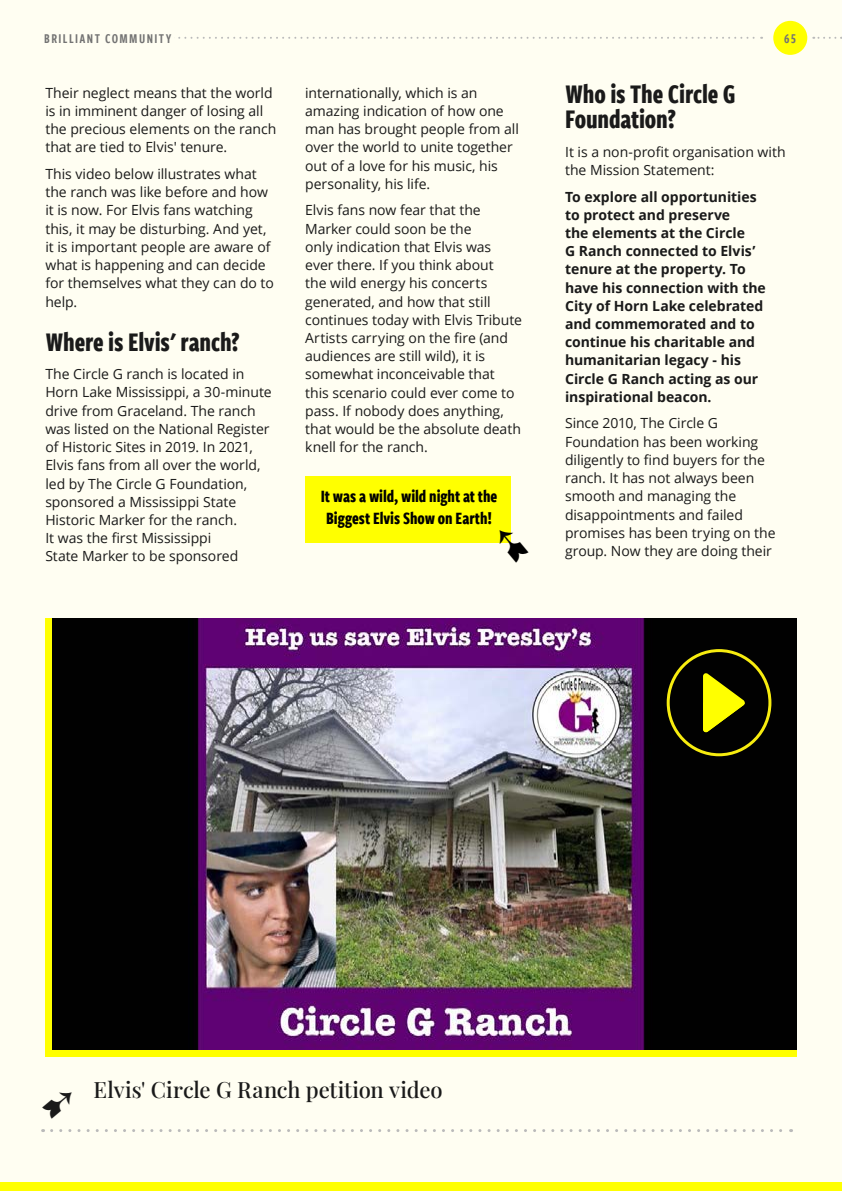
<style>
.page{position:relative;width:842px;height:1191px;background:#fffef2}
.page>*{position:absolute;margin:0;border:0;box-sizing:border-box;transform-origin:0 0}
.t1{font:700 28px/25px "Freight Sans Cmp W03";letter-spacing:-.005em;color:#1a1a1a}
.t2{font:500 22px "Playfair Display";letter-spacing:-.005em;color:#1a1a1a}
.t3{font:700 18px/21.6px "Freight Sans Cmp W03";letter-spacing:-.005em;color:#000;text-align:center}
.t4{font:14px/18.2px "Open Sans";letter-spacing:-.005em;color:#1a1a1a}
.t5{font:700 14px/18.2px "Open Sans";letter-spacing:-.005em;color:#1a1a1a}
.t6{font:14px "Freight Sans Cmp W03 Semi";letter-spacing:.1em;color:#737373}
</style>
<div class="page">
<div style="left:0;top:1182px;width:842px;height:9px;background:#ff0"></div>
<div style="left:773px;top:21px;width:34px;height:34px;background:#ff0;border-radius:50%"></div>
<svg style="left:813px;top:37px;width:22px;height:2px"></svg>
<svg style="left:178px;top:37px;width:584px;height:2px"></svg>
<div style="left:305px;top:476px;width:206px;height:66px;background:#ff0"></div>
<svg style="left:52px;top:1129px;width:740px;height:3px"></svg>
<img style="left:51px;top:618px;width:746px;height:432px">
<div style="left:45px;top:618px;width:6px;height:438px;background:#ff0"></div>
<div style="left:45px;top:1050px;width:752px;height:6px;background:#ff0"></div>
<svg style="left:703px;top:673px;width:42px;height:59px;background:#919100"></svg>
<div style="left:667px;top:649px;width:104px;height:107px;border:3px solid #f7ec0f;border-radius:50%"></div>
<p class="t6" style="left:44px;top:29px;width:129px">BRILLIANT COMMUNITY</p>
<p class="t4" style="left:45px;top:83px;width:232px">Their neglect means that the world is in imminent danger of losing all the precious elements on the ranch that are tied to Elvis' tenure.</p>
<p class="t4" style="left:45px;top:164px;width:230px">This video below illustrates what the ranch was like before and how it is now. For Elvis fans watching this, it may be disturbing. And yet, it is important people are aware of what is happening and can decide for themselves what they can do to help.</p>
<h1 class="t1" style="left:45px;top:328px;width:196px">Where is Elvis' ranch?</h1>
<p class="t4" style="left:45px;top:365px;width:228px">The Circle G ranch is located in<br>Horn Lake Mississippi, a 30-minute drive from Graceland. The ranch was listed on the National Register of Historic Sites in 2019. In 2021,<br>Elvis fans from all over the world, led by The Circle G Foundation, sponsored a Mississippi State<br>Historic Marker for the ranch.<br>It was the first Mississippi<br>State Marker to be sponsored</p>
<p class="t4" style="left:305px;top:83px;width:215px">internationally, which is an amazing indication of how one man has brought people from all over the world to unite together out of a love for his music, his personality, his life.</p>
<p class="t4" style="left:305px;top:201px;width:218px">Elvis fans now fear that the<br>Marker could soon be the<br>only indication that Elvis was ever there. If you think about<br>the wild energy his concerts generated, and how that still continues today with Elvis Tribute<br>Artists carrying on the fire (and audiences are still wild), it is somewhat inconceivable that<br>this scenario could ever come to pass. If nobody does anything, that would be the absolute death knell for the ranch.</p>
<p class="t3" style="left:321px;top:485px;width:178px">It was a wild, wild night at the<br>Biggest Elvis Show on Earth!</p>
<p class="t6" style="left:784px;top:29px;width:14px">65</p>
<h1 class="t1" style="left:565px;top:81px;width:172px">Who is The Circle G<br>Foundation?</h1>
<p class="t4" style="left:565px;top:142px;width:222px">It is a non-profit organisation with the Mission Statement:</p>
<p class="t5" style="left:565px;top:187px;width:202px">To explore all opportunities to protect and preserve<br>the elements at the Circle<br>G Ranch connected to Elvis’ tenure at the property. To have his connection with the<br>City of Horn Lake celebrated and commemorated and to continue his charitable and humanitarian legacy - his<br>Circle G Ranch acting as our inspirational beacon.</p>
<p class="t4" style="left:565px;top:414px;width:212px">Since 2010, The Circle G<br>Foundation has been working diligently to find buyers for the ranch. It has not always been smooth and managing the disappointments and failed promises has been trying on the group. Now they are doing their</p>
<h2 class="t2" style="left:94px;top:1072px;width:351px">Elvis' Circle G Ranch petition video</h2>
</div>
